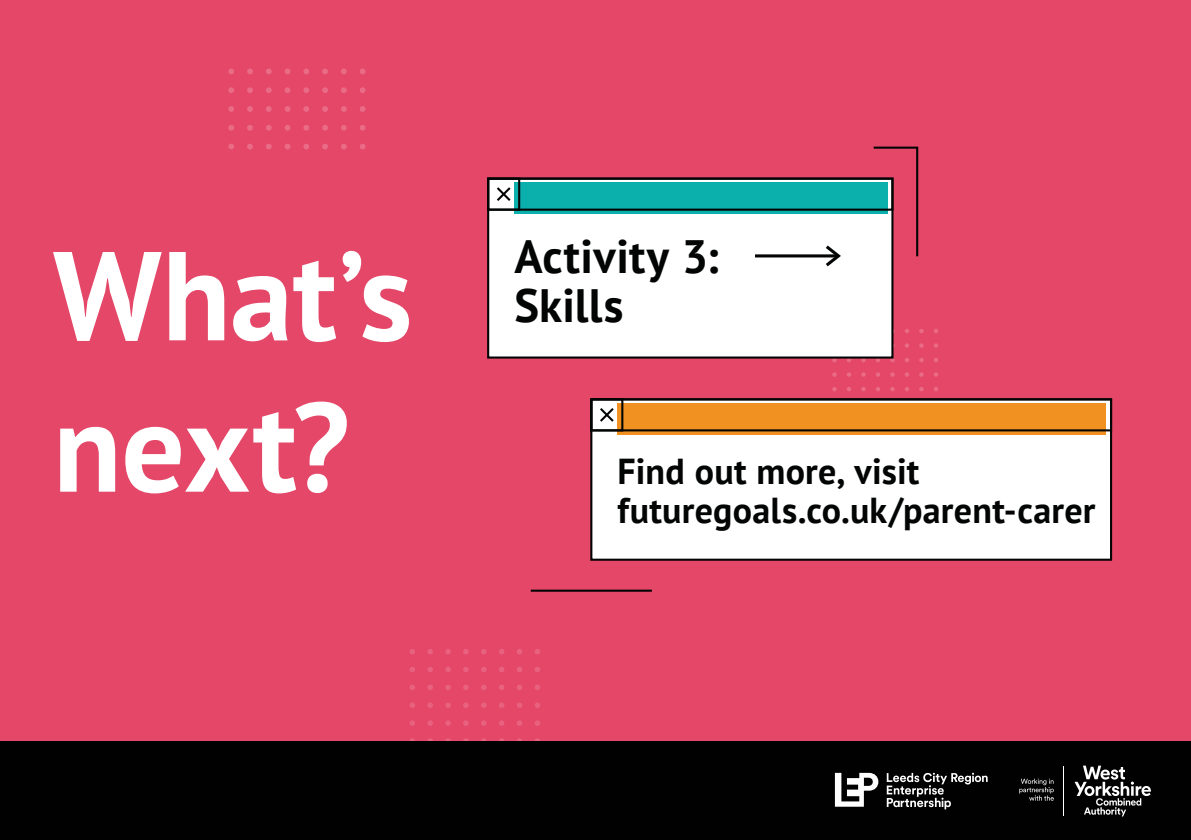
<style>
.page{position:relative;width:1191px;height:840px;background:#fff}
.page>*{position:absolute;margin:0;border:0;box-sizing:border-box;transform-origin:0 0}
.t1{font:700 126px/151.2px "PT Sans";color:#fff}
.t2{font:700 46.6px/49.4px "PT Sans";letter-spacing:.005em;color:#030404}
.t3{font:700 36px/38px "PT Sans";letter-spacing:.005em;color:#030404}
</style>
<div class="page">
<div style="left:0;top:0;width:1191px;height:839px;background:#e54769"></div>
<svg style="left:410px;top:649px;width:5px;height:5px"></svg>
<svg style="left:427px;top:649px;width:6px;height:5px"></svg>
<svg style="left:445px;top:649px;width:6px;height:5px"></svg>
<svg style="left:463px;top:649px;width:6px;height:5px"></svg>
<svg style="left:481px;top:649px;width:5px;height:5px"></svg>
<svg style="left:499px;top:649px;width:5px;height:5px"></svg>
<svg style="left:517px;top:649px;width:5px;height:5px"></svg>
<svg style="left:535px;top:649px;width:5px;height:5px"></svg>
<svg style="left:410px;top:667px;width:5px;height:5px"></svg>
<svg style="left:427px;top:667px;width:6px;height:5px"></svg>
<svg style="left:445px;top:667px;width:6px;height:5px"></svg>
<svg style="left:463px;top:667px;width:6px;height:5px"></svg>
<svg style="left:481px;top:667px;width:5px;height:5px"></svg>
<svg style="left:499px;top:667px;width:5px;height:5px"></svg>
<svg style="left:517px;top:667px;width:5px;height:5px"></svg>
<svg style="left:535px;top:667px;width:5px;height:5px"></svg>
<svg style="left:410px;top:685px;width:5px;height:4px"></svg>
<svg style="left:427px;top:685px;width:6px;height:4px"></svg>
<svg style="left:445px;top:685px;width:6px;height:4px"></svg>
<svg style="left:463px;top:685px;width:6px;height:4px"></svg>
<svg style="left:481px;top:685px;width:5px;height:4px"></svg>
<svg style="left:499px;top:685px;width:5px;height:4px"></svg>
<svg style="left:517px;top:685px;width:5px;height:4px"></svg>
<svg style="left:535px;top:685px;width:5px;height:4px"></svg>
<svg style="left:410px;top:702px;width:5px;height:5px"></svg>
<svg style="left:427px;top:702px;width:6px;height:5px"></svg>
<svg style="left:445px;top:702px;width:6px;height:5px"></svg>
<svg style="left:463px;top:702px;width:6px;height:5px"></svg>
<svg style="left:481px;top:702px;width:5px;height:5px"></svg>
<svg style="left:499px;top:702px;width:5px;height:5px"></svg>
<svg style="left:517px;top:702px;width:5px;height:5px"></svg>
<svg style="left:535px;top:702px;width:5px;height:5px"></svg>
<svg style="left:410px;top:720px;width:5px;height:5px"></svg>
<svg style="left:427px;top:720px;width:6px;height:5px"></svg>
<svg style="left:445px;top:720px;width:6px;height:5px"></svg>
<svg style="left:463px;top:720px;width:6px;height:5px"></svg>
<svg style="left:481px;top:720px;width:5px;height:5px"></svg>
<svg style="left:499px;top:720px;width:5px;height:5px"></svg>
<svg style="left:517px;top:720px;width:5px;height:5px"></svg>
<svg style="left:535px;top:720px;width:5px;height:5px"></svg>
<svg style="left:410px;top:738px;width:5px;height:3px"></svg>
<svg style="left:427px;top:738px;width:6px;height:3px"></svg>
<svg style="left:445px;top:738px;width:6px;height:3px"></svg>
<svg style="left:463px;top:738px;width:6px;height:3px"></svg>
<svg style="left:481px;top:738px;width:5px;height:3px"></svg>
<svg style="left:499px;top:738px;width:5px;height:3px"></svg>
<svg style="left:517px;top:738px;width:5px;height:3px"></svg>
<svg style="left:535px;top:738px;width:5px;height:3px"></svg>
<div style="left:0;top:741px;width:1191px;height:98px;background:#010101"></div>
<svg style="left:1074px;top:765px;width:76px;height:51px"></svg>
<svg style="left:1019px;top:778px;width:34px;height:22px"></svg>
<hr style="left:1063px;top:765px;width:1px;height:50px;background:#fff">
<svg style="left:835px;top:772px;width:43px;height:34px"></svg>
<svg style="left:886px;top:772px;width:101px;height:36px"></svg>
<svg style="left:228px;top:68px;width:6px;height:6px"></svg>
<svg style="left:247px;top:68px;width:6px;height:6px"></svg>
<svg style="left:266px;top:68px;width:6px;height:6px"></svg>
<svg style="left:285px;top:68px;width:5px;height:6px"></svg>
<svg style="left:303px;top:68px;width:6px;height:6px"></svg>
<svg style="left:322px;top:68px;width:6px;height:6px"></svg>
<svg style="left:341px;top:68px;width:6px;height:6px"></svg>
<svg style="left:360px;top:68px;width:5px;height:6px"></svg>
<svg style="left:228px;top:87px;width:6px;height:6px"></svg>
<svg style="left:247px;top:87px;width:6px;height:6px"></svg>
<svg style="left:266px;top:87px;width:6px;height:6px"></svg>
<svg style="left:285px;top:87px;width:5px;height:6px"></svg>
<svg style="left:303px;top:87px;width:6px;height:6px"></svg>
<svg style="left:322px;top:87px;width:6px;height:6px"></svg>
<svg style="left:341px;top:87px;width:6px;height:6px"></svg>
<svg style="left:360px;top:87px;width:5px;height:6px"></svg>
<svg style="left:228px;top:106px;width:6px;height:6px"></svg>
<svg style="left:247px;top:106px;width:6px;height:6px"></svg>
<svg style="left:266px;top:106px;width:6px;height:6px"></svg>
<svg style="left:285px;top:106px;width:5px;height:6px"></svg>
<svg style="left:303px;top:106px;width:6px;height:6px"></svg>
<svg style="left:322px;top:106px;width:6px;height:6px"></svg>
<svg style="left:341px;top:106px;width:6px;height:6px"></svg>
<svg style="left:360px;top:106px;width:5px;height:6px"></svg>
<svg style="left:228px;top:125px;width:6px;height:6px"></svg>
<svg style="left:247px;top:125px;width:6px;height:6px"></svg>
<svg style="left:266px;top:125px;width:6px;height:6px"></svg>
<svg style="left:285px;top:125px;width:5px;height:6px"></svg>
<svg style="left:303px;top:125px;width:6px;height:6px"></svg>
<svg style="left:322px;top:125px;width:6px;height:6px"></svg>
<svg style="left:341px;top:125px;width:6px;height:6px"></svg>
<svg style="left:360px;top:125px;width:5px;height:6px"></svg>
<svg style="left:228px;top:144px;width:6px;height:5px"></svg>
<svg style="left:247px;top:144px;width:6px;height:5px"></svg>
<svg style="left:266px;top:144px;width:6px;height:5px"></svg>
<svg style="left:285px;top:144px;width:5px;height:5px"></svg>
<svg style="left:303px;top:144px;width:6px;height:5px"></svg>
<svg style="left:322px;top:144px;width:6px;height:5px"></svg>
<svg style="left:341px;top:144px;width:6px;height:5px"></svg>
<svg style="left:360px;top:144px;width:5px;height:5px"></svg>
<svg style="left:905px;top:329px;width:4px;height:4px"></svg>
<svg style="left:919px;top:329px;width:4px;height:4px"></svg>
<svg style="left:934px;top:329px;width:4px;height:4px"></svg>
<svg style="left:905px;top:343px;width:4px;height:4px"></svg>
<svg style="left:919px;top:343px;width:4px;height:4px"></svg>
<svg style="left:934px;top:343px;width:4px;height:4px"></svg>
<svg style="left:832px;top:358px;width:4px;height:4px"></svg>
<svg style="left:846px;top:358px;width:5px;height:4px"></svg>
<svg style="left:861px;top:358px;width:4px;height:4px"></svg>
<svg style="left:875px;top:358px;width:5px;height:4px"></svg>
<svg style="left:890px;top:357px;width:4px;height:5px"></svg>
<svg style="left:905px;top:358px;width:4px;height:4px"></svg>
<svg style="left:919px;top:358px;width:4px;height:4px"></svg>
<svg style="left:934px;top:358px;width:4px;height:4px"></svg>
<svg style="left:832px;top:372px;width:4px;height:4px"></svg>
<svg style="left:847px;top:372px;width:4px;height:4px"></svg>
<svg style="left:861px;top:372px;width:4px;height:4px"></svg>
<svg style="left:876px;top:372px;width:4px;height:4px"></svg>
<svg style="left:890px;top:372px;width:4px;height:4px"></svg>
<svg style="left:905px;top:372px;width:4px;height:4px"></svg>
<svg style="left:919px;top:372px;width:4px;height:4px"></svg>
<svg style="left:934px;top:372px;width:4px;height:4px"></svg>
<svg style="left:832px;top:387px;width:4px;height:4px"></svg>
<svg style="left:847px;top:387px;width:4px;height:4px"></svg>
<svg style="left:861px;top:387px;width:4px;height:4px"></svg>
<svg style="left:876px;top:387px;width:4px;height:4px"></svg>
<svg style="left:890px;top:387px;width:4px;height:4px"></svg>
<svg style="left:905px;top:387px;width:4px;height:4px"></svg>
<svg style="left:919px;top:387px;width:4px;height:4px"></svg>
<svg style="left:934px;top:387px;width:4px;height:4px"></svg>
<svg style="left:873px;top:146px;width:46px;height:112px"></svg>
<hr style="left:531px;top:589px;width:121px;height:2px;background:#030404">
<div style="left:487px;top:177px;width:406px;height:181px;background:#fff;border:2px solid #030404"></div>
<hr style="left:755px;top:254px;width:83px;height:3px;background:#030404">
<svg style="left:822px;top:245px;width:19px;height:22px"></svg>
<div style="left:514px;top:183px;width:373px;height:31px;background:#0bafac"></div>
<div style="left:487px;top:177px;width:33px;height:33px;border:2px solid #030404"></div>
<div style="left:487px;top:177px;width:406px;height:33px;border:2px solid #030404"></div>
<svg style="left:497px;top:187px;width:14px;height:14px"></svg>
<div style="left:590px;top:398px;width:522px;height:162px;background:#fff;border:2px solid #030404"></div>
<div style="left:617px;top:403px;width:489px;height:31px;background:#f09122"></div>
<div style="left:590px;top:398px;width:33px;height:33px;border:2px solid #030404"></div>
<div style="left:590px;top:398px;width:522px;height:33px;border:2px solid #030404"></div>
<svg style="left:600px;top:408px;width:14px;height:14px"></svg>
<h1 class="t1" style="left:53px;top:218px;width:361px">What’s next?</h1>
<p class="t2" style="left:514px;top:231px;width:206px">Activity 3:<br>Skills</p>
<p class="t3" style="left:617px;top:452px;width:479px">Find out more, visit futuregoals.co.uk/parent-carer</p>
</div>
